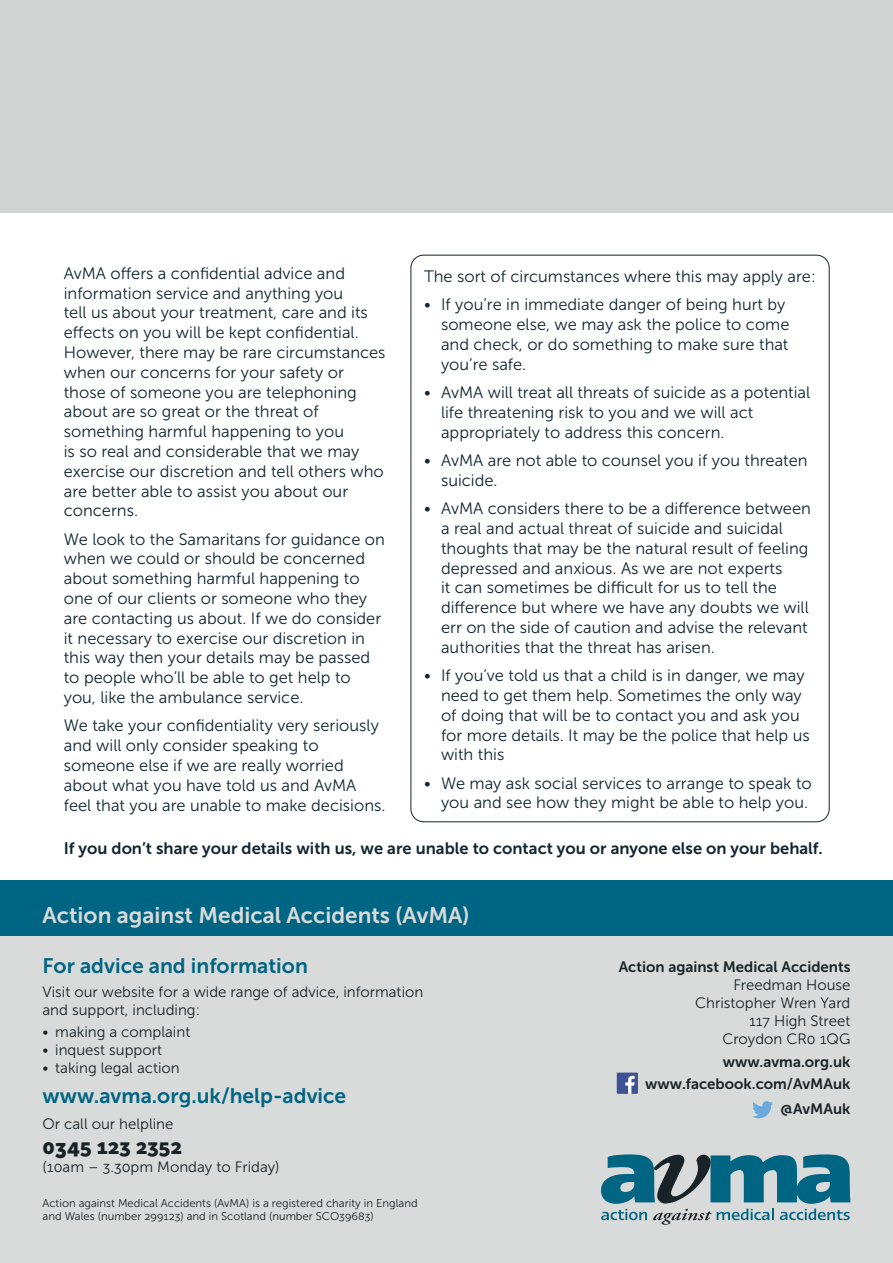
<style>
.page{position:relative;width:893px;height:1263px;background:#fff}
.page>*{position:absolute;margin:0;border:0;box-sizing:border-box;transform-origin:0 0}
.t1{font:22.5px "Museo Sans 700";color:#d9dbda}
.t2{font:21px "Museo Sans 700";color:#006583}
.t3{font:21px "Museo Sans 900";color:#192226}
.t4{font:16.5px/19.8px "Museo Sans 300";color:#112530}
.t5{font:16.5px "Museo Sans 700";color:#112530}
.t6{font:15px/18px "Museo Sans 300";color:#192226}
.t7{font:15px/22.8px "Museo Sans 700";color:#192226;text-align:right}
.t8{font:11.25px/13.5px "Museo Sans 300";color:#192226}
.s1{font-family:"Museo Sans 700"}
</style>
<div class="page">
<div style="left:0;top:0;width:893px;height:213px;background:#cfd4d2"></div>
<div style="left:0;top:916px;width:893px;height:347px;background:#d9dbda"></div>
<div style="left:617px;top:1072px;width:21px;height:22px;background:#3e5294"></div>
<svg style="left:625px;top:1076px;width:10px;height:18px"></svg>
<svg style="left:752px;top:1101px;width:21px;height:17px"></svg>
<svg style="left:601px;top:1154px;width:249px;height:71px"></svg>
<div style="left:0;top:880px;width:893px;height:55px;background:#006583"></div>
<p class="t4" style="left:64px;top:263px;width:323px">AvMA offers a confidential advice and information service and anything you<br>tell us about your treatment, care and its effects on you will be kept confidential.<br>However, there may be rare circumstances when our concerns for your safety or those of someone you are telephoning about are so great or the threat of something harmful happening to you<br>is so real and considerable that we may exercise our discretion and tell others who are better able to assist you about our concerns.</p>
<p class="t4" style="left:64px;top:529px;width:323px">We look to the Samaritans for guidance on when we could or should be concerned about something harmful happening to one of our clients or someone who they are contacting us about. If we do consider it necessary to exercise our discretion in this way then your details may be passed to people who’ll be able to get help to you, like the ambulance service.</p>
<p class="t4" style="left:64px;top:716px;width:323px">We take your confidentiality very seriously and will only consider speaking to someone else if we are really worried about what you have told us and AvMA feel that you are unable to make decisions.</p>
<p class="t4" style="left:424px;top:267px;width:393px">The sort of circumstances where this may apply are:</p>
<p class="t4" style="left:441px;top:295px;width:350px;text-indent:-17px">• If you’re in immediate danger of being hurt by someone else, we may ask the police to come and check, or do something to make sure that you’re safe.</p>
<p class="t4" style="left:441px;top:383px;width:371px;text-indent:-17px">• AvMA will treat all threats of suicide as a potential life threatening risk to you and we will act appropriately to address this concern.</p>
<p class="t4" style="left:441px;top:451px;width:368px;text-indent:-17px">• AvMA are not able to counsel you if you threaten suicide.</p>
<p class="t4" style="left:441px;top:499px;width:371px;text-indent:-17px">• AvMA considers there to be a difference between a real and actual threat of suicide and suicidal thoughts that may be the natural result of feeling depressed and anxious. As we are not experts<br>it can sometimes be difficult for us to tell the difference but where we have any doubts we will err on the side of caution and advise the relevant authorities that the threat has arisen.</p>
<p class="t4" style="left:441px;top:666px;width:370px;text-indent:-17px">• If you’ve told us that a child is in danger, we may need to get them help. Sometimes the only way of doing that will be to contact you and ask you for more details. It may be the police that help us with this</p>
<p class="t4" style="left:424px;top:773px;width:389px;text-align:right">• We may ask social services to arrange to speak to you and see how they might be able to help you.</p>
<p class="t5" style="left:64px;top:839px;width:760px">If you don’t share your details with us, we are unable to contact you or anyone else on your behalf.</p>
<p class="t1" style="left:43px;top:902px;width:428px">Action against Medical Accidents (AvMA)</p>
<p class="t2" style="left:43px;top:954px;width:267px">For advice and information</p>
<p class="t6" style="left:43px;top:983px;width:382px">Visit our website for a wide range of advice, information and support, including:</p>
<p class="t6" style="left:43px;top:1023px;width:149px">• making a complaint</p>
<p class="t6" style="left:43px;top:1041px;width:121px">• inquest support</p>
<p class="t6" style="left:43px;top:1059px;width:139px">• taking legal action</p>
<p class="t2" style="left:43px;top:1084px;width:305px">www.avma.org.uk/help-advice</p>
<p class="t6" style="left:43px;top:1115px;width:132px">Or call our helpline</p>
<p class="t3" style="left:43px;top:1135px;width:141px">0345 123 2352</p>
<p class="t6" style="left:43px;top:1158px;width:239px">(10am – 3.30pm Monday to Friday)</p>
<p class="t8" style="left:43px;top:1196px;width:377px">Action against Medical Accidents (AvMA) is a registered charity in England and Wales (number 299123) and in Scotland (number SCO39683)</p>
<p class="t6" style="left:619px;top:958px;width:233px;text-align:right"><span class="s1">Action against Medical Accidents<br></span>Freedman House<br>Christopher Wren Yard<br>117 High Street<br>Croydon CR0 1QG</p>
<p class="t7" style="left:645px;top:1050px;width:207px">www.avma.org.uk www.facebook.com/AvMAuk</p>
<p class="t7" style="left:780px;top:1097px;width:71px">@AvMAuk</p>
</div>
